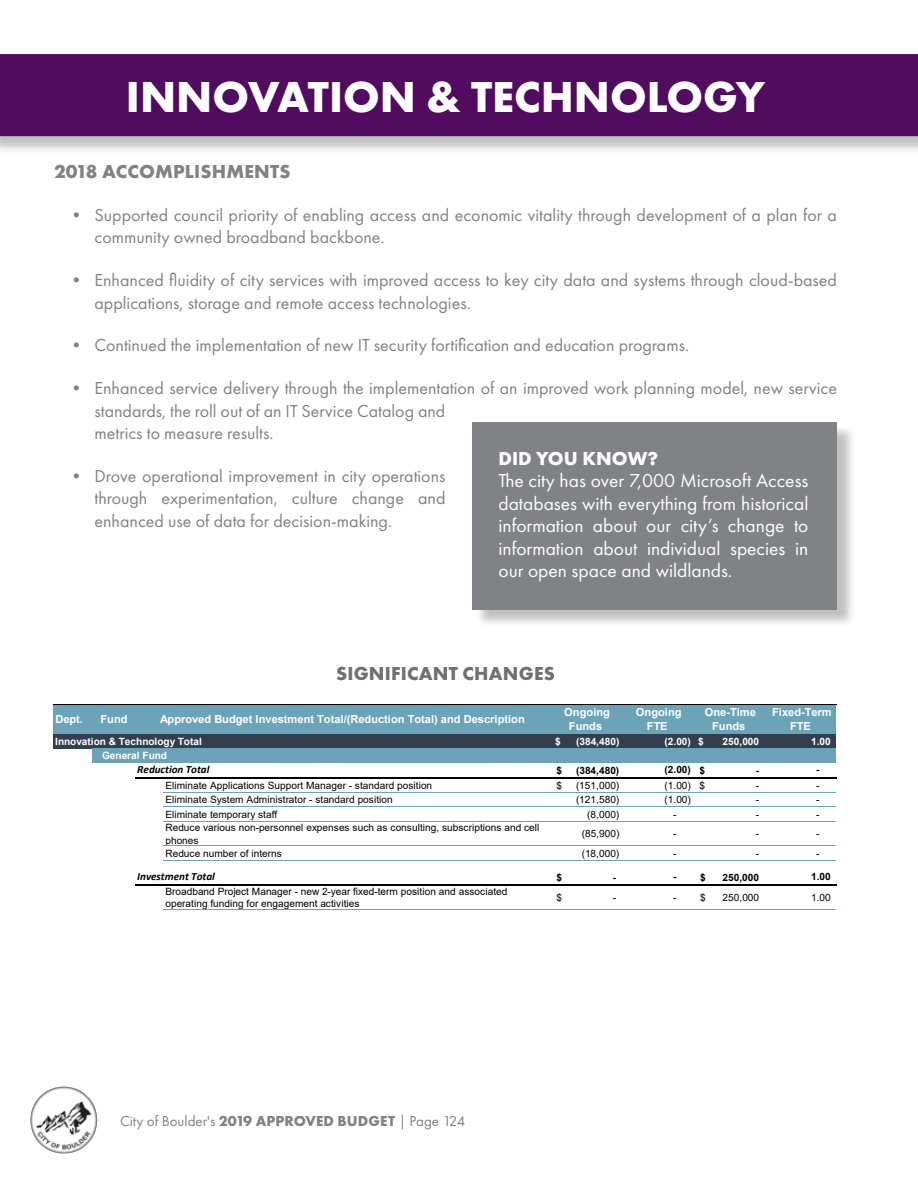
<style>
.page{position:relative;width:918px;height:1188px;background:#fff}
.page>*{position:absolute;margin:0;border:0;box-sizing:border-box;transform-origin:0 0}
.t1{font:700 45px "Futura PT";color:#fff}
.t2{font:19.5px/22.5px "Futura PT";color:#fff;text-align:justify}
.t3{font:700 19.5px "Futura PT";letter-spacing:.01em;color:#808285}
.t4{font:700 19.5px "Futura PT";letter-spacing:.01em;color:#6e7073}
.t5{font:700 19.5px "Futura PT";color:#fff}
.t6{font:18px/22.5px "Futura PT";color:#808285}
.t7{font:15px "Futura PT";color:#7d8285}
.t8{font:700 11.1px/14.1px "Arial";color:#fff;text-align:center}
.t9{font:italic 700 11.1px "Calibri";letter-spacing:-.005em;color:#000}
.t10{font:10.05px/12.5px "Arial";color:#000}
.t11{font:700 10.05px "Arial";color:#fff}
.t12{font:700 10.05px "Arial";color:#000}
.s1{font-weight:700}
</style>
<div class="page">
<img style="left:30px;top:1086px;width:69px;height:68px">
<div style="left:0;top:57px;width:918px;height:98px;background:#000;opacity:.25"></div>
<div style="left:0;top:54px;width:918px;height:82px;background:#510b5f"></div>
<div style="left:475px;top:424px;width:381px;height:204px;background:#000;opacity:.25"></div>
<div style="left:472px;top:422px;width:365px;height:187px;background:#808285"></div>
<div style="left:54px;top:705px;width:782px;height:29px;background:#6ba3b9"></div>
<hr style="left:53px;top:704px;width:783px;height:1px;background:#000">
<div style="left:54px;top:734px;width:782px;height:14px;background:#333f4f"></div>
<div style="left:93px;top:748px;width:743px;height:15px;background:#6ba3b9"></div>
<hr style="left:135px;top:777px;width:701px;height:2px;background:#000">
<hr style="left:163px;top:792px;width:673px;height:1px;background:#6ba3b9">
<hr style="left:163px;top:806px;width:673px;height:1px;background:#6ba3b9">
<hr style="left:163px;top:821px;width:673px;height:1px;background:#6ba3b9">
<hr style="left:163px;top:845px;width:673px;height:1px;background:#6ba3b9">
<hr style="left:163px;top:860px;width:673px;height:1px;background:#6ba3b9">
<hr style="left:135px;top:884px;width:701px;height:2px;background:#000">
<hr style="left:163px;top:909px;width:673px;height:1px;background:#6ba3b9">
<h1 class="t1" style="left:126px;top:68px;width:641px">INNOVATION &amp; TECHNOLOGY</h1>
<p class="t3" style="left:54px;top:159px;width:238px">2018 ACCOMPLISHMENTS</p>
<p class="t6" style="left:94px;top:203px;width:744px;text-indent:-27px">• Supported council priority of enabling access and economic vitality through development of a plan for a community owned broadband backbone.</p>
<p class="t6" style="left:94px;top:269px;width:744px;text-indent:-27px">• Enhanced fluidity of city services with improved access to key city data and systems through cloud-based applications, storage and remote access technologies.</p>
<p class="t6" style="left:68px;top:334px;width:623px">• Continued the implementation of new IT security fortification and education programs.</p>
<p class="t6" style="left:94px;top:377px;width:744px;text-indent:-27px">• Enhanced service delivery through the implementation of an improved work planning model, new service standards, the roll out of an IT Service Catalog and<br>metrics to measure results.</p>
<p class="t6" style="left:94px;top:464px;width:353px;text-align:justify;text-indent:-27px">• Drove operational improvement in city operations through experimentation, culture change and enhanced use of data for decision-making.</p>
<p class="t5" style="left:498px;top:446px;width:161px">DID YOU KNOW?</p>
<p class="t2" style="left:498px;top:469px;width:311px">The city has over 7,000 Microsoft Access databases with everything from historical information about our city’s change to information about individual species in our open space and wildlands.</p>
<p class="t4" style="left:336px;top:661px;width:220px">SIGNIFICANT CHANGES</p>
<p class="t8" style="left:55px;top:712px;width:29px">Dept.</p>
<p class="t8" style="left:100px;top:712px;width:29px">Fund</p>
<p class="t8" style="left:564px;top:705px;width:47px">Ongoing<br>Funds</p>
<p class="t8" style="left:636px;top:705px;width:47px">Ongoing<br>FTE</p>
<p class="t8" style="left:705px;top:705px;width:53px">One-Time<br>Funds</p>
<p class="t8" style="left:772px;top:705px;width:61px">Fixed-Term<br>FTE</p>
<p class="t8" style="left:160px;top:712px;width:366px">Approved Budget Investment Total/(Reduction Total) and Description</p>
<p class="t11" style="left:55px;top:734px;width:148px">Innovation &amp; Technology Total</p>
<p class="t11" style="left:555px;top:734px;width:7px">$</p>
<p class="t11" style="left:576px;top:734px;width:45px">(384,480)</p>
<p class="t11" style="left:665px;top:734px;width:41px">(2.00) $</p>
<p class="t11" style="left:723px;top:734px;width:38px">250,000</p>
<p class="t11" style="left:811px;top:734px;width:21px">1.00</p>
<p class="t11" style="left:102px;top:748px;width:67px">General Fund</p>
<p class="t9" style="left:137px;top:762px;width:74px">Reduction Total</p>
<p class="t12" style="left:556px;top:763px;width:7px">$</p>
<p class="t12" style="left:576px;top:763px;width:45px">(384,480)</p>
<p class="t12" style="left:665px;top:763px;width:42px">(2.00) $</p>
<p class="t12" style="left:756px;top:763px;width:5px">-</p>
<p class="t12" style="left:816px;top:763px;width:5px">-</p>
<p class="t10" style="left:165px;top:779px;width:268px">Eliminate Applications Support Manager - standard position</p>
<p class="t10" style="left:556px;top:779px;width:7px">$</p>
<p class="t10" style="left:576px;top:779px;width:45px">(151,000)</p>
<p class="t10" style="left:665px;top:779px;width:42px">(1.00) $</p>
<p class="t10" style="left:756px;top:779px;width:5px">-</p>
<p class="t10" style="left:816px;top:779px;width:5px">-</p>
<p class="t10" style="left:165px;top:793px;width:229px">Eliminate System Administrator - standard position</p>
<p class="t10" style="left:576px;top:793px;width:45px">(121,580)</p>
<p class="t10" style="left:665px;top:793px;width:28px">(1.00)</p>
<p class="t10" style="left:756px;top:793px;width:5px">-</p>
<p class="t10" style="left:816px;top:793px;width:5px">-</p>
<p class="t10" style="left:165px;top:808px;width:113px">Eliminate temporary staff</p>
<p class="t10" style="left:587px;top:808px;width:34px">(8,000)</p>
<p class="t10" style="left:673px;top:808px;width:5px">-</p>
<p class="t10" style="left:756px;top:808px;width:5px">-</p>
<p class="t10" style="left:816px;top:808px;width:5px">-</p>
<p class="t10" style="left:165px;top:821px;width:376px">Reduce various non-personnel expenses such as consulting, subscriptions and cell phones</p>
<p class="t10" style="left:582px;top:827px;width:39px">(85,900)</p>
<p class="t10" style="left:673px;top:827px;width:5px">-</p>
<p class="t10" style="left:756px;top:827px;width:5px">-</p>
<p class="t10" style="left:816px;top:827px;width:5px">-</p>
<p class="t10" style="left:165px;top:847px;width:118px">Reduce number of interns</p>
<p class="t10" style="left:582px;top:847px;width:39px">(18,000)</p>
<p class="t10" style="left:673px;top:847px;width:5px">-</p>
<p class="t10" style="left:756px;top:847px;width:5px">-</p>
<p class="t10" style="left:816px;top:847px;width:5px">-</p>
<p class="t9" style="left:137px;top:869px;width:79px">Investment Total</p>
<p class="t12" style="left:556px;top:870px;width:7px">$</p>
<p class="t12" style="left:613px;top:870px;width:5px">-</p>
<p class="t12" style="left:673px;top:870px;width:34px">- $</p>
<p class="t12" style="left:723px;top:870px;width:38px">250,000</p>
<p class="t12" style="left:811px;top:870px;width:21px">1.00</p>
<p class="t10" style="left:165px;top:885px;width:344px">Broadband Project Manager - new 2-year fixed-term position and associated operating funding for engagement activities</p>
<p class="t10" style="left:556px;top:891px;width:7px">$</p>
<p class="t10" style="left:613px;top:891px;width:5px">-</p>
<p class="t10" style="left:723px;top:891px;width:38px">250,000</p>
<p class="t10" style="left:673px;top:891px;width:34px">- $</p>
<p class="t10" style="left:811px;top:891px;width:21px">1.00</p>
<p class="t7" style="left:120px;top:1112px;width:347px">City of Boulder's <span class="s1">2019 APPROVED BUDGET</span> | Page 124</p>
</div>
